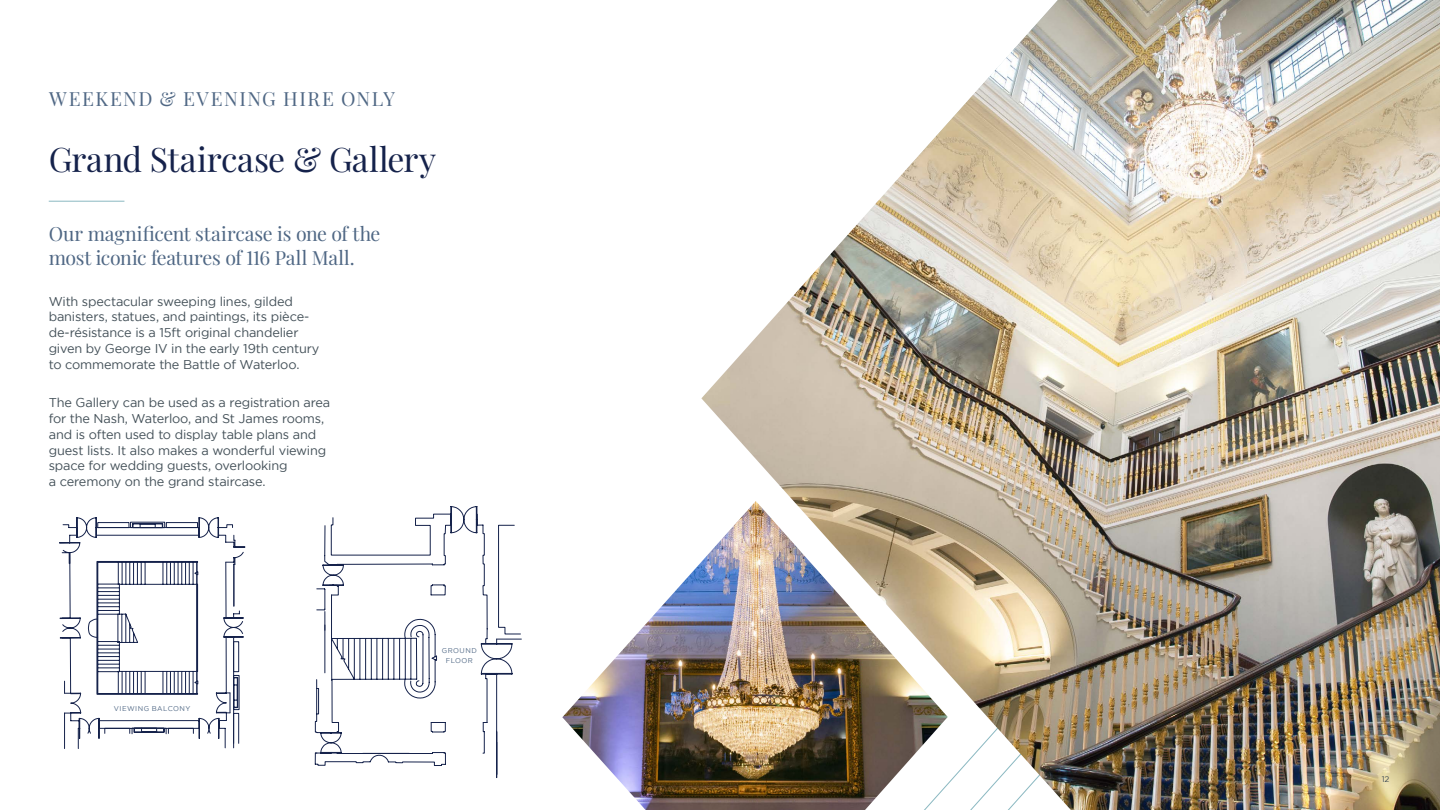
<style>
.page{position:relative;width:1440px;height:810px;background:#fff}
.page>*{position:absolute;margin:0;border:0;box-sizing:border-box;transform-origin:0 0}
.t1{font:33.75px "Playfair Display";letter-spacing:-.01em;color:#15224b}
.t2{font:19.5px/24px "Playfair Display";letter-spacing:.005em;color:#4f6784}
.t3{font:19.5px "Playfair Display";letter-spacing:.075em;color:#4f6784}
.t4{font:12.75px/15.8px "Gotham";letter-spacing:-.015em;color:#424f57}
.t5{font:8.25px "Gotham";color:#424f57}
.t6{font:6.9px/9.8px "Gotham";letter-spacing:.07em;color:#4f6784;text-align:center}
</style>
<div class="page">
<hr style="left:49px;top:201px;width:75px;height:1px;background:#8ab8c1">
<img style="left:562px;top:562px;width:139px;height:248px">
<img style="left:701px;top:0;width:739px;height:810px">
<svg style="left:59px;top:517px;width:186px;height:232px"></svg>
<svg style="left:315px;top:506px;width:198px;height:272px"></svg>
<hr style="left:363px;top:753px;width:46px;height:1px;background:#15224b">
<svg style="left:497px;top:525px;width:24px;height:115px"></svg>
<h2 class="t3" style="left:49px;top:84px;width:347px">WEEKEND &amp; EVENING HIRE ONLY</h2>
<h1 class="t1" style="left:49px;top:132px;width:389px">Grand Staircase &amp; Gallery</h1>
<h2 class="t2" style="left:49px;top:220px;width:333px">Our magnificent staircase is one of the most iconic features of 116 Pall Mall.</h2>
<p class="t4" style="left:49px;top:293px;width:272px">With spectacular sweeping lines, gilded banisters, statues, and paintings, its pièce&shy;de-résistance is a 15ft original chandelier given by George IV in the early 19th century to commemorate the Battle of Waterloo.</p>
<p class="t4" style="left:49px;top:395px;width:283px">The Gallery can be used as a registration area for the Nash, Waterloo, and St James rooms, and is often used to display table plans and guest lists. It also makes a wonderful viewing space for wedding guests, overlooking<br>a ceremony on the grand staircase.</p>
<p class="t6" style="left:114px;top:703px;width:78px">VIEWING BALCONY</p>
<p class="t6" style="left:442px;top:646px;width:36px">GROUND<br>FLOOR</p>
<p class="t5" style="left:1382px;top:775px;width:9px">12</p>
</div>
